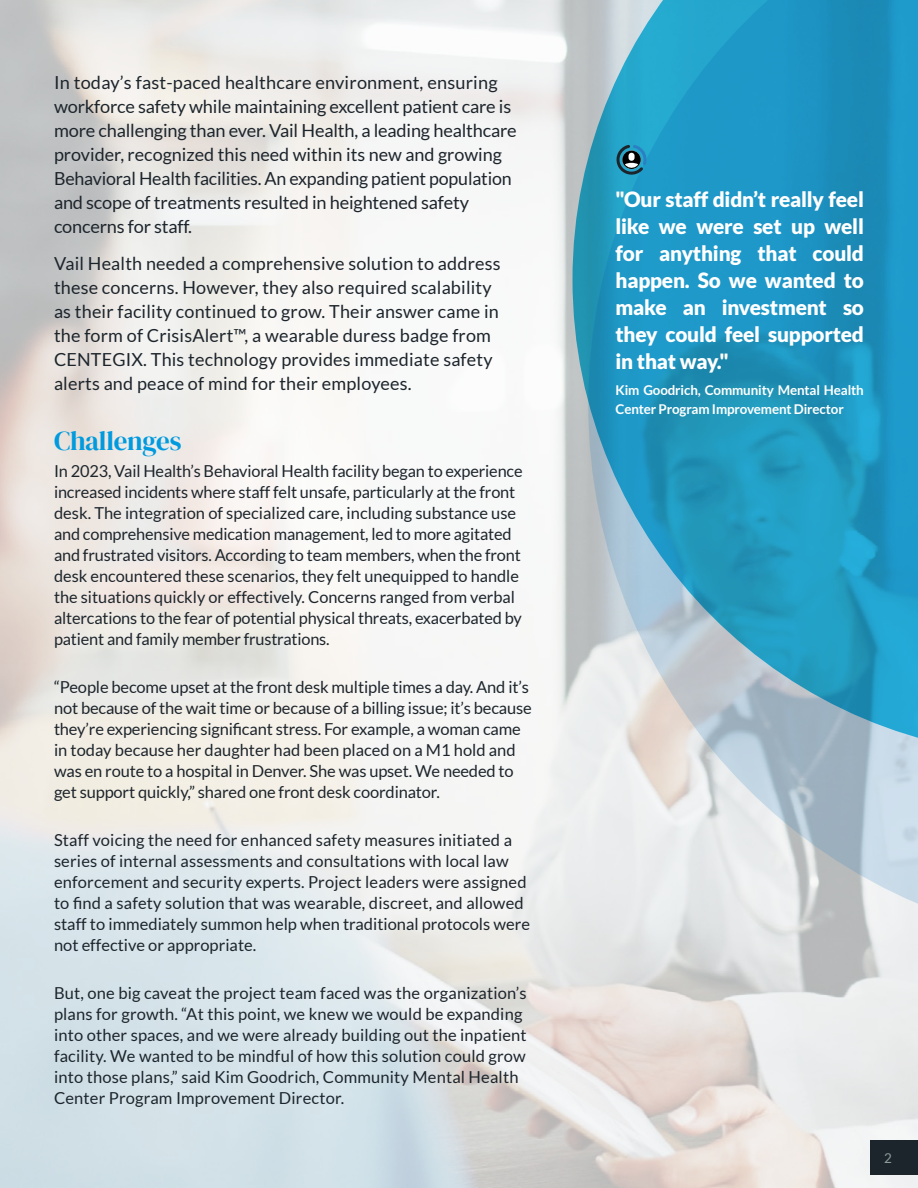
<style>
.page{position:relative;width:918px;height:1188px;background:#fff}
.page>*{position:absolute;margin:0;border:0;box-sizing:border-box;transform-origin:0 0}
.t1{font:27px "DM Serif Display";letter-spacing:-.01em;color:#009ade}
.t2{font:900 21px/27px "Lato";letter-spacing:-.01em;color:#fff;text-align:justify}
.t3{font:18px/24px "Lato";letter-spacing:-.01em;color:#1d252c}
.t4{font:18px/24px "Lato";letter-spacing:.01em;color:#1d252c}
.t5{font:16.5px/21px "Lato";color:#1d252c}
.t6{font:700 13.5px/19.5px "Lato";letter-spacing:-.01em;color:#fff}
.t7{font:13.5px "Lato";color:#8e9c9c}
</style>
<div class="page">
<img style="left:0;top:0;width:918px;height:1188px">
<svg style="left:588px;top:756px;width:330px;height:190px;background:#d6dce0"></svg>
<svg style="left:573px;top:0;width:345px;height:756px;background:#41a2c5"></svg>
<div style="left:871px;top:1141px;width:47px;height:34px;background:#1d252c"></div>
<svg style="left:616px;top:145px;width:31px;height:30px"></svg>
<p class="t3" style="left:54px;top:70px;width:464px">In today’s fast-paced healthcare environment, ensuring workforce safety while maintaining excellent patient care is more challenging than ever. Vail Health, a leading healthcare provider, recognized this need within its new and growing Behavioral Health facilities. An expanding patient population and scope of treatments resulted in heightened safety concerns for staff.</p>
<p class="t4" style="left:54px;top:252px;width:448px">Vail Health needed a comprehensive solution to address these concerns. However, they also required scalability as their facility continued to grow. Their answer came in the form of CrisisAlert™, a wearable duress badge from CENTEGIX. This technology provides immediate safety alerts and peace of mind for their employees.</p>
<h1 class="t1" style="left:54px;top:425px;width:129px">Challenges</h1>
<p class="t5" style="left:54px;top:461px;width:470px">In 2023, Vail Health’s Behavioral Health facility began to experience increased incidents where staff felt unsafe, particularly at the front desk. The integration of specialized care, including substance use and comprehensive medication management, led to more agitated and frustrated visitors. According to team members, when the front desk encountered these scenarios, they felt unequipped to handle the situations quickly or effectively. Concerns ranged from verbal altercations to the fear of potential physical threats, exacerbated by patient and family member frustrations.</p>
<p class="t5" style="left:54px;top:677px;width:479px">“People become upset at the front desk multiple times a day. And it’s not because of the wait time or because of a billing issue; it’s because they’re experiencing significant stress. For example, a woman came in today because her daughter had been placed on a M1 hold and was en route to a hospital in Denver. She was upset. We needed to get support quickly,” shared one front desk coordinator.</p>
<p class="t5" style="left:54px;top:830px;width:478px">Staff voicing the need for enhanced safety measures initiated a series of internal assessments and consultations with local law enforcement and security experts. Project leaders were assigned to find a safety solution that was wearable, discreet, and allowed staff to immediately summon help when traditional protocols were not effective or appropriate.</p>
<p class="t5" style="left:54px;top:983px;width:474px">But, one big caveat the project team faced was the organization’s plans for growth. “At this point, we knew we would be expanding into other spaces, and we were already building out the inpatient facility. We wanted to be mindful of how this solution could grow into those plans,” said Kim Goodrich, Community Mental Health Center Program Improvement Director.</p>
<p class="t2" style="left:616px;top:185px;width:250px">"Our staff didn’t really feel like we were set up well for anything that could happen. So we wanted to make an investment so they could feel supported in that way."</p>
<p class="t6" style="left:616px;top:380px;width:250px">Kim Goodrich, Community Mental Health<br>Center Program Improvement Director</p>
<p class="t7" style="left:884px;top:1151px;width:9px">2</p>
</div>
